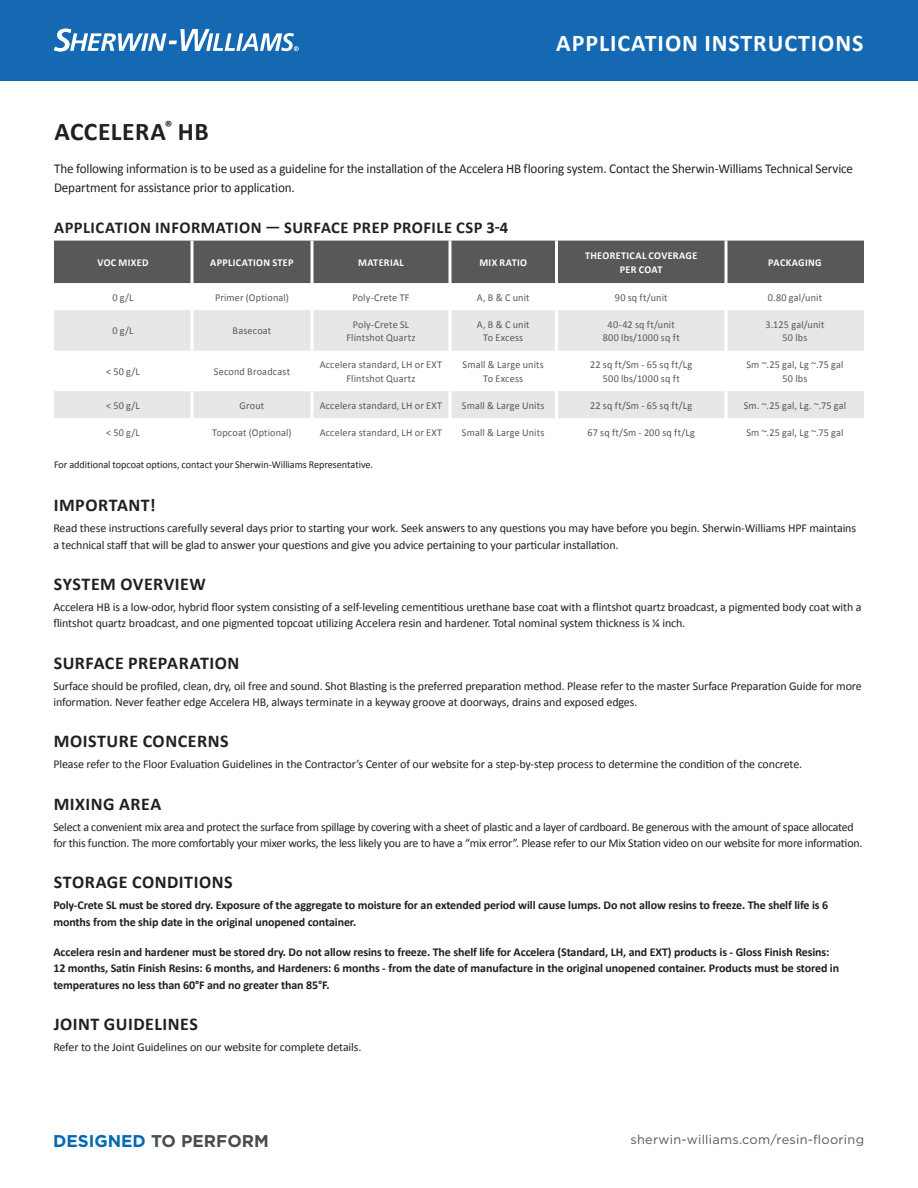
<style>
.page{position:relative;width:918px;height:1188px;background:#fff}
.page>*{position:absolute;margin:0;border:0;box-sizing:border-box;transform-origin:0 0}
.Product_Name{font:700 25.5px "Calibri";letter-spacing:.02em;color:#231f20}
.Application_Instructions_-_H1{font:700 24px "Calibri";letter-spacing:.04em;color:#fff}
.Subhead{font:700 18px "Calibri";letter-spacing:.03em;color:#231f20}
.Designed_To_Perform_Tagline{font:700 16.95px "Gotham";color:#4b4c4d}
.Application_Info_Header{font:700 16.5px "Calibri";letter-spacing:.03em;color:#231f20}
.Product_Description{font:13.5px/19.5px "Calibri";letter-spacing:-.015em;color:#231f20}
.t1{font:12.75px "Gotham";letter-spacing:.02em;color:#57585a}
.Body_Copy{font:12px/16.5px "Calibri";letter-spacing:-.01em;color:#231f20}
.Body_Copy-2{font:700 12px/16.5px "Calibri";letter-spacing:-.01em;color:#231f20}
.Table_Body_Copy{font:10.5px/13.5px "Calibri";letter-spacing:.015em;color:#57585a;text-align:center}
.Table_Categories{font:700 10.5px/13.5px "Calibri";letter-spacing:.035em;color:#fff;text-align:center}
.Table_Disclaimer{font:10.5px "Calibri";letter-spacing:-.005em;color:#231f20}
.s1{color:#0168b3}
</style>
<div class="page">
<div style="left:0;top:0;width:918px;height:80px;background:#1568b2"></div>
<svg style="left:54px;top:29px;width:245px;height:22px"></svg>
<div style="left:54px;top:241px;width:810px;height:42px;background:#57585a"></div>
<svg style="left:54px;top:310px;width:810px;height:108px;fill:#e6e7e9"></svg>
<svg style="left:448px;top:241px;width:4px;height:42px"></svg>
<hr style="left:555px;top:241px;width:3px;height:42px;background:#fff">
<hr style="left:448px;top:310px;width:4px;height:41px;background:#f7f7f8">
<hr style="left:555px;top:310px;width:3px;height:41px;background:#fff">
<hr style="left:448px;top:351px;width:4px;height:40px;background:#fff">
<hr style="left:555px;top:351px;width:3px;height:40px;background:#fff">
<hr style="left:448px;top:391px;width:4px;height:27px;background:#f7f7f8">
<hr style="left:555px;top:391px;width:3px;height:27px;background:#fff">
<svg style="left:724px;top:241px;width:4px;height:42px"></svg>
<hr style="left:724px;top:310px;width:4px;height:41px;background:#f7f7f8">
<hr style="left:724px;top:351px;width:4px;height:40px;background:#fff">
<hr style="left:724px;top:391px;width:4px;height:27px;background:#f7f7f8">
<svg style="left:310px;top:241px;width:4px;height:42px"></svg>
<hr style="left:310px;top:310px;width:4px;height:41px;background:#f7f7f8">
<hr style="left:310px;top:351px;width:4px;height:40px;background:#fff">
<hr style="left:310px;top:391px;width:4px;height:27px;background:#f7f7f8">
<svg style="left:190px;top:241px;width:4px;height:42px"></svg>
<hr style="left:190px;top:310px;width:4px;height:41px;background:#f7f7f8">
<hr style="left:190px;top:351px;width:4px;height:40px;background:#fff">
<hr style="left:190px;top:391px;width:4px;height:27px;background:#f7f7f8">
<p class="Application_Instructions_-_H1" style="left:556px;top:28px;width:309px">APPLICATION INSTRUCTIONS</p>
<p class="Product_Name" style="left:54px;top:115px;width:156px">ACCELERA<sup>®</sup> HB</p>
<p class="Product_Description" style="left:54px;top:159px;width:801px">The following information is to be used as a guideline for the installation of the Accelera HB flooring system. Contact the Sherwin-Williams Technical Service<br>Department for assistance prior to application.</p>
<p class="Application_Info_Header" style="left:54px;top:217px;width:456px">APPLICATION INFORMATION — SURFACE PREP PROFILE CSP 3-4</p>
<p class="Table_Categories" style="left:98px;top:256px;width:52px">VOC MIXED</p>
<p class="Table_Categories" style="left:210px;top:256px;width:85px">APPLICATION STEP</p>
<p class="Table_Categories" style="left:358px;top:256px;width:47px">MATERIAL</p>
<p class="Table_Categories" style="left:479px;top:256px;width:49px">MIX RATIO</p>
<p class="Table_Categories" style="left:585px;top:249px;width:114px">THEORETICAL COVERAGE<br>PER COAT</p>
<p class="Table_Categories" style="left:768px;top:256px;width:55px">PACKAGING</p>
<p class="Table_Body_Copy" style="left:112px;top:290px;width:23px">0 g/L</p>
<p class="Table_Body_Copy" style="left:215px;top:290px;width:75px">Primer (Optional)</p>
<p class="Table_Body_Copy" style="left:352px;top:290px;width:59px">Poly-Crete TF</p>
<p class="Table_Body_Copy" style="left:477px;top:290px;width:54px">A, B &amp; C unit</p>
<p class="Table_Body_Copy" style="left:615px;top:290px;width:54px">90 sq ft/unit</p>
<p class="Table_Body_Copy" style="left:768px;top:290px;width:56px">0.80 gal/unit</p>
<p class="Table_Body_Copy" style="left:112px;top:324px;width:23px">0 g/L</p>
<p class="Table_Body_Copy" style="left:233px;top:324px;width:40px">Basecoat</p>
<p class="Table_Body_Copy" style="left:346px;top:317px;width:71px">Poly-Crete SL<br>Flintshot Quartz</p>
<p class="Table_Body_Copy" style="left:477px;top:317px;width:54px">A, B &amp; C unit<br>To Excess</p>
<p class="Table_Body_Copy" style="left:603px;top:317px;width:79px">40-42 sq ft/unit<br>800 lbs/1000 sq ft</p>
<p class="Table_Body_Copy" style="left:765px;top:317px;width:61px">3.125 gal/unit<br>50 lbs</p>
<p class="Table_Body_Copy" style="left:106px;top:365px;width:35px">&lt; 50 g/L</p>
<p class="Table_Body_Copy" style="left:214px;top:365px;width:78px">Second Broadcast</p>
<p class="Table_Body_Copy" style="left:320px;top:358px;width:124px">Accelera standard, LH or EXT<br>Flintshot Quartz</p>
<p class="Table_Body_Copy" style="left:463px;top:358px;width:83px">Small &amp; Large units<br>To Excess</p>
<p class="Table_Body_Copy" style="left:590px;top:358px;width:104px">22 sq ft/Sm - 65 sq ft/Lg<br>500 lbs/1000 sq ft</p>
<p class="Table_Body_Copy" style="left:746px;top:358px;width:99px">Sm ~.25 gal, Lg ~.75 gal<br>50 lbs</p>
<p class="Table_Body_Copy" style="left:106px;top:398px;width:35px">&lt; 50 g/L</p>
<p class="Table_Body_Copy" style="left:240px;top:398px;width:26px">Grout</p>
<p class="Table_Body_Copy" style="left:320px;top:398px;width:124px">Accelera standard, LH or EXT</p>
<p class="Table_Body_Copy" style="left:462px;top:398px;width:84px">Small &amp; Large Units</p>
<p class="Table_Body_Copy" style="left:590px;top:398px;width:104px">22 sq ft/Sm - 65 sq ft/Lg</p>
<p class="Table_Body_Copy" style="left:744px;top:398px;width:104px">Sm. ~.25 gal, Lg. ~.75 gal</p>
<p class="Table_Body_Copy" style="left:106px;top:425px;width:35px">&lt; 50 g/L</p>
<p class="Table_Body_Copy" style="left:212px;top:425px;width:81px">Topcoat (Optional)</p>
<p class="Table_Body_Copy" style="left:320px;top:425px;width:124px">Accelera standard, LH or EXT</p>
<p class="Table_Body_Copy" style="left:462px;top:425px;width:84px">Small &amp; Large Units</p>
<p class="Table_Body_Copy" style="left:587px;top:425px;width:109px">67 sq ft/Sm - 200 sq ft/Lg</p>
<p class="Table_Body_Copy" style="left:746px;top:425px;width:99px">Sm ~.25 gal, Lg ~.75 gal</p>
<p class="Table_Disclaimer" style="left:54px;top:458px;width:321px">For additional topcoat options, contact your Sherwin-Williams Representative.</p>
<p class="Subhead" style="left:54px;top:494px;width:103px">IMPORTANT!</p>
<p class="Body_Copy" style="left:53px;top:520px;width:804px">Read these instructions carefully several days prior to starting your work. Seek answers to any questions you may have before you begin. Sherwin-Williams HPF maintains a technical staff that will be glad to answer your questions and give you advice pertaining to your particular installation.</p>
<p class="Subhead" style="left:54px;top:573px;width:154px">SYSTEM OVERVIEW</p>
<p class="Body_Copy" style="left:53px;top:599px;width:810px">Accelera HB is a low-odor, hybrid floor system consisting of a self-leveling cementitious urethane base coat with a flintshot quartz broadcast, a pigmented body coat with a flintshot quartz broadcast, and one pigmented topcoat utilizing Accelera resin and hardener. Total nominal system thickness is ¼ inch.</p>
<p class="Subhead" style="left:54px;top:651px;width:187px">SURFACE PREPARATION</p>
<p class="Body_Copy" style="left:53px;top:678px;width:810px">Surface should be profiled, clean, dry, oil free and sound. Shot Blasting is the preferred preparation method. Please refer to the master Surface Preparation Guide for more information. Never feather edge Accelera HB, always terminate in a keyway groove at doorways, drains and exposed edges.</p>
<p class="Subhead" style="left:54px;top:730px;width:176px">MOISTURE CONCERNS</p>
<p class="Body_Copy" style="left:53px;top:756px;width:750px">Please refer to the Floor Evaluation Guidelines in the Contractor’s Center of our website for a step-by-step process to determine the condition of the concrete.</p>
<p class="Subhead" style="left:54px;top:792px;width:109px">MIXING AREA</p>
<p class="Body_Copy" style="left:53px;top:818px;width:810px">Select a convenient mix area and protect the surface from spillage by covering with a sheet of plastic and a layer of cardboard. Be generous with the amount of space allocated for this function. The more comfortably your mixer works, the less likely you are to have a “mix error”. Please refer to our Mix Station video on our website for more information.</p>
<p class="Subhead" style="left:54px;top:871px;width:180px">STORAGE CONDITIONS</p>
<p class="Body_Copy-2" style="left:53px;top:897px;width:776px">Poly-Crete SL must be stored dry. Exposure of the aggregate to moisture for an extended period will cause lumps. Do not allow resins to freeze. The shelf life is 6 months from the ship date in the original unopened container.</p>
<p class="Body_Copy-2" style="left:53px;top:944px;width:787px">Accelera resin and hardener must be stored dry. Do not allow resins to freeze. The shelf life for Accelera (Standard, LH, and EXT) products is - Gloss Finish Resins:<br>12 months, Satin Finish Resins: 6 months, and Hardeners: 6 months - from the date of manufacture in the original unopened container. Products must be stored in temperatures no less than 60°F and no greater than 85°F.</p>
<p class="Subhead" style="left:54px;top:1013px;width:146px">JOINT GUIDELINES</p>
<p class="Body_Copy" style="left:53px;top:1039px;width:310px">Refer to the Joint Guidelines on our website for complete details.</p>
<p class="Designed_To_Perform_Tagline" style="left:53px;top:1129px;width:217px"><span class="s1">DESIGNED</span> TO PERFORM</p>
<p class="t1" style="left:631px;top:1132px;width:235px">sherwin-williams.com/resin-flooring</p>
</div>
